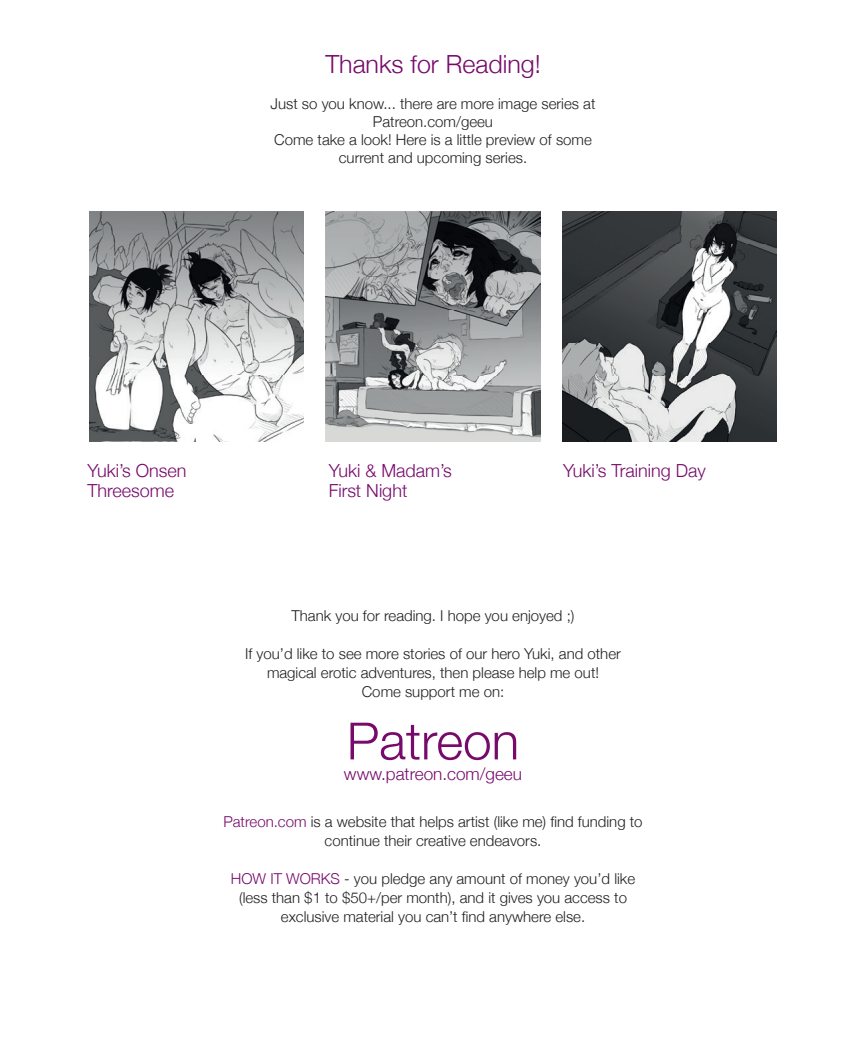
<style>
.page{position:relative;width:864px;height:1037px;background:#fff}
.page>*{position:absolute;margin:0;border:0;box-sizing:border-box;transform-origin:0 0}
.t1{font:300 51.4px "Helvetica Neue";color:#770a6b}
.t2{font:300 25px "Helvetica Neue";color:#770a6b}
.t3{font:300 18px/20px "Helvetica Neue";color:#770a6b}
.t4{font:300 17.1px "Helvetica Neue";color:#770a6b}
.t5{font:300 15px/19px "Helvetica Neue";color:#231f20;text-align:center}
.s1{color:#770a6b}
</style>
<div class="page">
<img style="left:326px;top:212px;width:214px;height:230px">
<img style="left:562px;top:212px;width:215px;height:230px">
<img style="left:89px;top:212px;width:215px;height:230px">
<h2 class="t2" style="left:325px;top:44px;width:217px">Thanks for Reading!</h2>
<p class="t5" style="left:271px;top:94px;width:326px;line-height:18px">Just so you know... there are more image series at Patreon.com/geeu<br>Come take a look! Here is a little preview of some current and upcoming series.</p>
<p class="t3" style="left:87px;top:459px;width:100px">Yuki’s Onsen</p>
<p class="t3" style="left:563px;top:459px;width:144px">Yuki’s Training Day</p>
<p class="t3" style="left:87px;top:479px;width:88px">Threesome</p>
<p class="t3" style="left:329px;top:459px;width:125px">Yuki &amp; Madam’s<br>First Night</p>
<p class="t5" style="left:292px;top:605px;width:284px">Thank you for reading. I hope you enjoyed ;)</p>
<p class="t5" style="left:245px;top:643px;width:377px">If you’d like to see more stories of our hero Yuki, and other magical erotic adventures, then please help me out!<br>Come support me on:</p>
<h1 class="t1" style="left:347px;top:699px;width:174px">Patreon</h1>
<p class="t4" style="left:344px;top:760px;width:180px">www.patreon.com/geeu</p>
<p class="t5" style="left:223px;top:811px;width:421px"><span class="s1">Patreon.com</span> is a website that helps artist (like me) find funding to continue their creative endeavors.</p>
<p class="t5" style="left:231px;top:868px;width:406px"><span class="s1">HOW IT WORKS</span> - you pledge any amount of money you’d like (less than $1 to $50+/per month), and it gives you access to exclusive material you can’t find anywhere else.</p>
</div>
